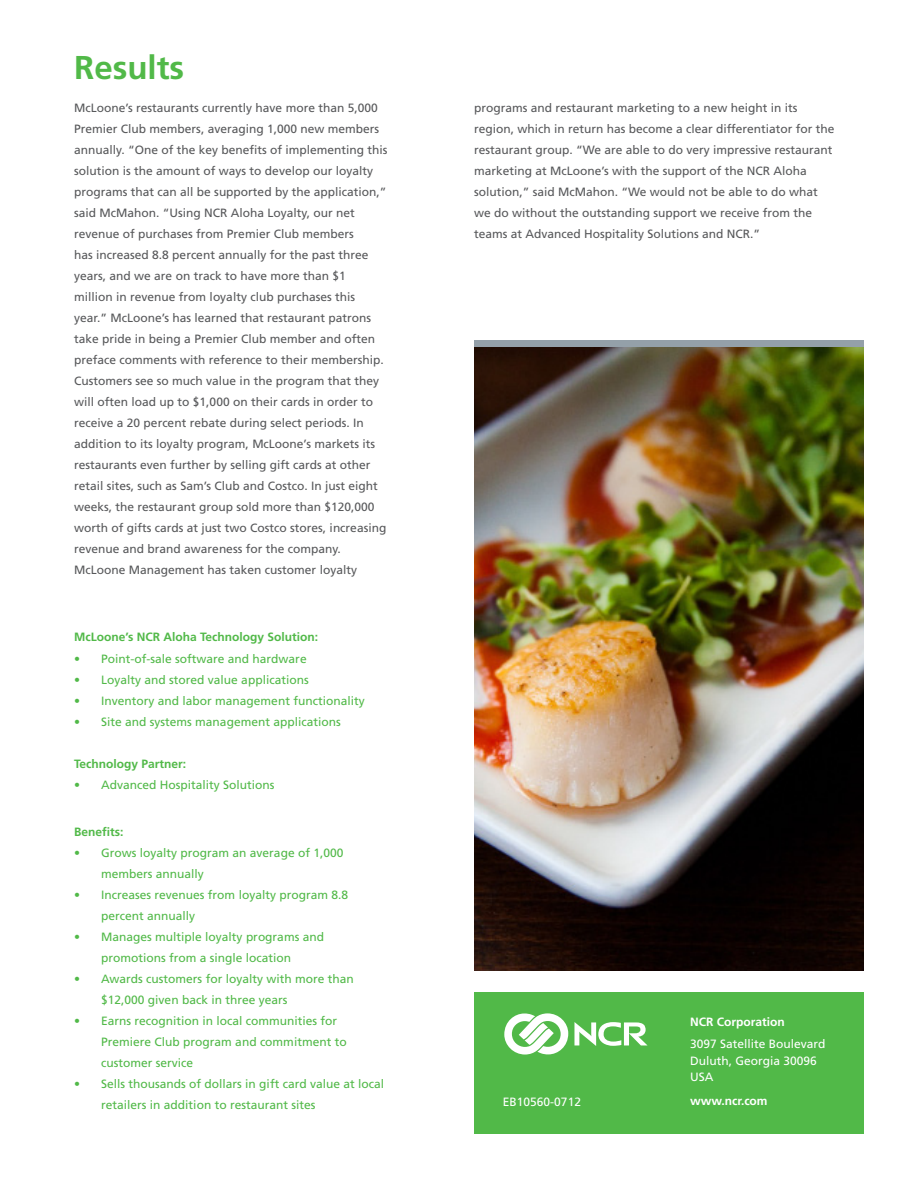
<style>
.page{position:relative;width:918px;height:1188px;background:#fff}
.page>*{position:absolute;margin:0;border:0;box-sizing:border-box;transform-origin:0 0}
.Headlines_18_auto{font:700 33px "Frutiger LT Std";color:#51b948}
._8_12_5_Body{font:12px/21px "Frutiger LT Std";color:#57585a}
._8_14_Body_Bold_GREE{font:12px/21px "Frutiger LT Std";color:#51b948}
._8_14_Body_Bold_GREE-2{font:700 12px "Frutiger LT Std";color:#51b948}
.t1{font:12px "Frutiger LT Std";color:#fff}
.t2{font:700 12px "Frutiger LT Std";color:#fff}
.s1{font-weight:700}
</style>
<div class="page">
<div style="left:474px;top:993px;width:390px;height:141px;background:#51b948"></div>
<svg style="left:574px;top:1022px;width:74px;height:24px"></svg>
<svg style="left:504px;top:1013px;width:64px;height:42px"></svg>
<img style="left:474px;top:347px;width:390px;height:624px">
<div style="left:474px;top:340px;width:390px;height:7px;background:#94a0a9"></div>
<p class="Headlines_18_auto" style="left:74px;top:48px;width:111px">Results</p>
<p class="_8_12_5_Body" style="left:74px;top:97px;width:315px">McLoone’s restaurants currently have more than 5,000<br>Premier Club members, averaging 1,000 new members annually. “One of the key benefits of implementing this solution is the amount of ways to develop our loyalty programs that can all be supported by the application,” said McMahon. “Using NCR Aloha Loyalty, our net revenue of purchases from Premier Club members<br>has increased 8.8 percent annually for the past three years, and we are on track to have more than $1<br>million in revenue from loyalty club purchases this year.” McLoone’s has learned that restaurant patrons take pride in being a Premier Club member and often preface comments with reference to their membership.<br>Customers see so much value in the program that they will often load up to $1,000 on their cards in order to receive a 20 percent rebate during select periods. In addition to its loyalty program, McLoone’s markets its restaurants even further by selling gift cards at other retail sites, such as Sam’s Club and Costco. In just eight weeks, the restaurant group sold more than $120,000 worth of gifts cards at just two Costco stores, increasing revenue and brand awareness for the company.<br>McLoone Management has taken customer loyalty</p>
<p class="_8_12_5_Body" style="left:474px;top:97px;width:362px">programs and restaurant marketing to a new height in its region, which in return has become a clear differentiator for the restaurant group. “We are able to do very impressive restaurant marketing at McLoone’s with the support of the NCR Aloha solution,” said McMahon. “We would not be able to do what we do without the outstanding support we receive from the teams at Advanced Hospitality Solutions and NCR.”</p>
<p class="_8_14_Body_Bold_GREE-2" style="left:74px;top:630px;width:245px">McLoone’s NCR Aloha Technology Solution:</p>
<p class="_8_14_Body_Bold_GREE" style="left:74px;top:649px;width:234px">• Point-of-sale software and hardware</p>
<p class="_8_14_Body_Bold_GREE" style="left:74px;top:670px;width:236px">• Loyalty and stored value applications</p>
<p class="_8_14_Body_Bold_GREE" style="left:74px;top:691px;width:292px">• Inventory and labor management functionality</p>
<p class="_8_14_Body_Bold_GREE" style="left:74px;top:712px;width:268px">• Site and systems management applications</p>
<p class="_8_14_Body_Bold_GREE-2" style="left:74px;top:757px;width:114px">Technology Partner:</p>
<p class="_8_14_Body_Bold_GREE" style="left:74px;top:775px;width:202px">• Advanced Hospitality Solutions</p>
<p class="_8_14_Body_Bold_GREE-2" style="left:74px;top:825px;width:51px">Benefits:</p>
<p class="_8_14_Body_Bold_GREE" style="left:101px;top:842px;width:244px;text-indent:-27px"><span class="s1">•</span> Grows loyalty program an average of 1,000 members annually</p>
<p class="_8_14_Body_Bold_GREE" style="left:101px;top:884px;width:248px;text-indent:-27px"><span class="s1">•</span> Increases revenues from loyalty program 8.8 percent annually</p>
<p class="_8_14_Body_Bold_GREE" style="left:74px;top:926px;width:251px;text-align:center"><span class="s1">•</span> Manages multiple loyalty programs and promotions from a single location</p>
<p class="_8_14_Body_Bold_GREE" style="left:101px;top:968px;width:254px;text-indent:-27px"><span class="s1">•</span> Awards customers for loyalty with more than $12,000 given back in three years</p>
<p class="_8_14_Body_Bold_GREE" style="left:101px;top:1010px;width:247px;text-indent:-27px"><span class="s1">•</span> Earns recognition in local communities for<br>Premiere Club program and commitment to customer service</p>
<p class="_8_14_Body_Bold_GREE" style="left:101px;top:1073px;width:284px;text-indent:-27px"><span class="s1">•</span> Sells thousands of dollars in gift card value at local retailers in addition to restaurant sites</p>
<p class="t1" style="left:503px;top:1095px;width:80px">EB10560-0712</p>
<p class="t2" style="left:690px;top:1014px;width:96px">NCR Corporation</p>
<p class="t1" style="left:690px;top:1037px;width:137px">3097 Satellite Boulevard</p>
<p class="t1" style="left:690px;top:1053px;width:128px">Duluth, Georgia 30096</p>
<p class="t1" style="left:690px;top:1070px;width:25px">USA</p>
<p class="t2" style="left:690px;top:1094px;width:79px">www.ncr.com</p>
</div>
